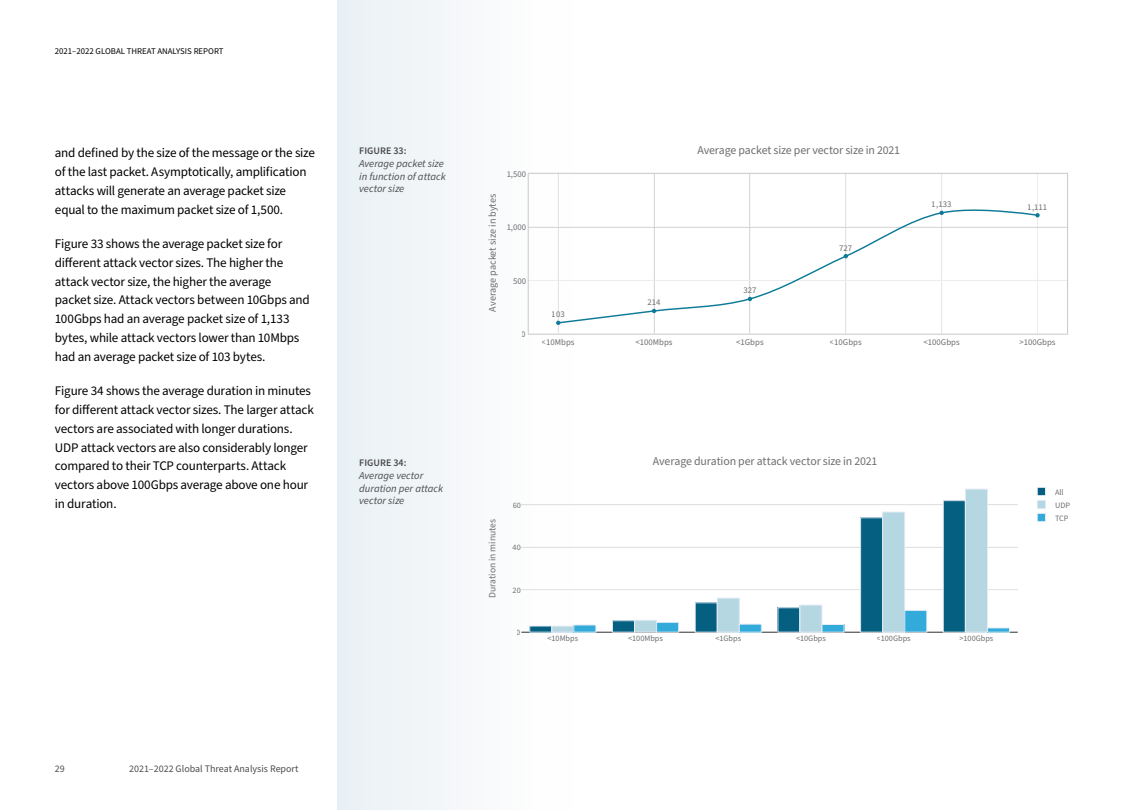
<style>
.page{position:relative;width:1125px;height:810px;background:#fff}
.page>*{position:absolute;margin:0;border:0;box-sizing:border-box;transform-origin:0 0}
.t1{font:13.12px/18.8px "Source Sans Pro";letter-spacing:-.015em;color:#000}
.t2{font:11.88px "Source Sans Pro";letter-spacing:-.015em;color:#6e6e70}
.t3{font:italic 10.62px/12.8px "Source Sans Pro";color:#4d4d4d}
.t4{font:10.25px "Source Sans Pro";letter-spacing:-.005em;color:#6d6e71}
.t5{font:10px "Source Sans Pro";color:#4d4d4d}
.t6{font:600 10px "Source Sans Pro";color:#4d4d4d}
.t7{font:9.62px "Source Sans Pro";color:#6d6e71}
.t8{font:8.75px "Source Sans Pro";color:#6d6e71}
.t9{font:8.75px "Source Sans Pro";color:#000}
.t10{font:8.25px/13px "Source Sans Pro";color:#6d6e71}
</style>
<div class="page">
<div style="left:338px;top:0;width:235px;height:810px;background:#f4f7f9"></div>
<div style="left:529px;top:174px;width:538px;height:160px;background:#fff"></div>
<hr style="left:558px;top:174px;width:1px;height:160px;background:#eee">
<hr style="left:654px;top:174px;width:1px;height:160px;background:#eee">
<hr style="left:750px;top:174px;width:1px;height:160px;background:#eee">
<hr style="left:845px;top:174px;width:1px;height:160px;background:#eee">
<hr style="left:941px;top:174px;width:1px;height:160px;background:#eee">
<hr style="left:1037px;top:174px;width:1px;height:160px;background:#eee">
<hr style="left:529px;top:280px;width:538px;height:1px;background:#eee">
<hr style="left:529px;top:227px;width:538px;height:1px;background:#eee">
<svg style="left:557px;top:207px;width:482px;height:117px"></svg>
<svg style="left:556px;top:321px;width:4px;height:4px"></svg>
<svg style="left:652px;top:309px;width:4px;height:4px"></svg>
<svg style="left:748px;top:297px;width:4px;height:4px"></svg>
<svg style="left:844px;top:254px;width:4px;height:4px"></svg>
<svg style="left:939px;top:211px;width:5px;height:4px"></svg>
<svg style="left:1035px;top:213px;width:5px;height:4px"></svg>
<hr style="left:528px;top:173px;width:540px;height:1px;background:#c7c8ca">
<hr style="left:528px;top:334px;width:540px;height:1px;background:#c7c8ca">
<hr style="left:1067px;top:174px;width:1px;height:160px;background:#c7c8ca">
<hr style="left:528px;top:174px;width:1px;height:160px;background:#c7c8ca">
<div style="left:521px;top:482px;width:497px;height:150px;background:#fff"></div>
<hr style="left:521px;top:589px;width:497px;height:1px;background:#eee">
<hr style="left:521px;top:547px;width:497px;height:1px;background:#eee">
<hr style="left:521px;top:504px;width:497px;height:1px;background:#eee">
<hr style="left:521px;top:632px;width:497px;height:1px;background:#444">
<div style="left:530px;top:626px;width:22px;height:6px;background:#045f80"></div>
<div style="left:612px;top:621px;width:22px;height:11px;background:#045f80"></div>
<div style="left:695px;top:603px;width:22px;height:29px;background:#045f80"></div>
<div style="left:778px;top:608px;width:22px;height:24px;background:#045f80"></div>
<div style="left:861px;top:518px;width:22px;height:114px;background:#045f80"></div>
<div style="left:860px;top:518px;width:23px;height:114px;border:1px solid #e5ecf6"></div>
<div style="left:943px;top:501px;width:22px;height:131px;background:#045f80"></div>
<div style="left:943px;top:500px;width:23px;height:132px;border:1px solid #e5ecf6"></div>
<div style="left:552px;top:626px;width:22px;height:6px;background:#b4d7e1"></div>
<div style="left:552px;top:626px;width:22px;height:6px;border:1px solid #e5ecf6"></div>
<div style="left:634px;top:620px;width:23px;height:12px;background:#b4d7e1"></div>
<div style="left:634px;top:620px;width:23px;height:12px;border:1px solid #e5ecf6"></div>
<div style="left:717px;top:598px;width:22px;height:34px;background:#b4d7e1"></div>
<div style="left:717px;top:598px;width:22px;height:34px;border:1px solid #e5ecf6"></div>
<div style="left:800px;top:605px;width:22px;height:27px;background:#b4d7e1"></div>
<div style="left:800px;top:605px;width:22px;height:27px;border:1px solid #e5ecf6"></div>
<div style="left:883px;top:512px;width:22px;height:120px;background:#b4d7e1"></div>
<div style="left:882px;top:512px;width:23px;height:120px;border:1px solid #e5ecf6"></div>
<div style="left:965px;top:489px;width:22px;height:143px;background:#b4d7e1"></div>
<div style="left:965px;top:489px;width:23px;height:143px;border:1px solid #e5ecf6"></div>
<div style="left:574px;top:625px;width:22px;height:7px;background:#32aada"></div>
<div style="left:657px;top:622px;width:22px;height:10px;background:#32aada"></div>
<div style="left:656px;top:622px;width:23px;height:10px;border:1px solid #e5ecf6"></div>
<div style="left:739px;top:624px;width:22px;height:8px;background:#32aada"></div>
<div style="left:739px;top:624px;width:23px;height:8px;border:1px solid #e5ecf6"></div>
<div style="left:822px;top:625px;width:22px;height:7px;background:#32aada"></div>
<div style="left:822px;top:624px;width:22px;height:8px;border:1px solid #e5ecf6"></div>
<div style="left:905px;top:610px;width:22px;height:22px;background:#32aada"></div>
<div style="left:905px;top:610px;width:22px;height:22px;border:1px solid #e5ecf6"></div>
<div style="left:1037px;top:487px;width:9px;height:9px;background:#045f80"></div>
<div style="left:1037px;top:487px;width:9px;height:9px;border:1px solid #e5ecf6"></div>
<div style="left:1037px;top:500px;width:9px;height:9px;background:#b4d7e1"></div>
<div style="left:1037px;top:500px;width:9px;height:9px;border:1px solid #e5ecf6"></div>
<div style="left:1037px;top:513px;width:9px;height:9px;background:#32aada"></div>
<div style="left:1037px;top:513px;width:9px;height:9px;border:1px solid #e5ecf6"></div>
<p class="t9" style="left:55px;top:45px;width:170px">2021–2022 GLOBAL THREAT ANALYSIS REPORT</p>
<p class="t1" style="left:55px;top:144px;width:262px">and defined by the size of the message or the size of the last packet. Asymptotically, amplification attacks will generate an average packet size equal to the maximum packet size of 1,500.</p>
<p class="t1" style="left:55px;top:235px;width:256px">Figure 33 shows the average packet size for different attack vector sizes. The higher the attack vector size, the higher the average packet size. Attack vectors between 10Gbps and 100Gbps had an average packet size of 1,133 bytes, while attack vectors lower than 10Mbps had an average packet size of 103 bytes.</p>
<p class="t1" style="left:55px;top:382px;width:260px">Figure 34 shows the average duration in minutes for different attack vector sizes. The larger attack vectors are associated with longer durations.<br>UDP attack vectors are also considerably longer compared to their TCP counterparts. Attack vectors above 100Gbps average above one hour in duration.</p>
<p class="t6" style="left:359px;top:144px;width:49px">FIGURE 33:</p>
<p class="t3" style="left:359px;top:157px;width:88px">Average packet size in function of attack vector size</p>
<p class="t4" style="left:486px;top:312px;width:119px;rotate:-90deg">Average packet size in bytes</p>
<p class="t8" style="left:507px;top:168px;width:21px">1,500</p>
<p class="t8" style="left:507px;top:221px;width:21px">1,000</p>
<p class="t8" style="left:513px;top:275px;width:15px">500</p>
<p class="t8" style="left:522px;top:328px;width:6px">0</p>
<p class="t8" style="left:552px;top:308px;width:15px">103</p>
<p class="t8" style="left:648px;top:297px;width:15px">214</p>
<p class="t2" style="left:697px;top:142px;width:204px">Average packet size per vector size in 2021</p>
<p class="t8" style="left:743px;top:285px;width:15px">327</p>
<p class="t8" style="left:839px;top:242px;width:15px">727</p>
<p class="t8" style="left:932px;top:198px;width:21px">1,133</p>
<p class="t8" style="left:1028px;top:201px;width:21px">1,111</p>
<p class="t8" style="left:542px;top:336px;width:34px">&lt;10Mbps</p>
<p class="t8" style="left:636px;top:336px;width:39px">&lt;100Mbps</p>
<p class="t8" style="left:736px;top:336px;width:29px">&lt;1Gbps</p>
<p class="t8" style="left:830px;top:336px;width:33px">&lt;10Gbps</p>
<p class="t8" style="left:924px;top:336px;width:38px">&lt;100Gbps</p>
<p class="t8" style="left:1019px;top:336px;width:38px">&gt;100Gbps</p>
<p class="t6" style="left:359px;top:456px;width:49px">FIGURE 34:</p>
<p class="t3" style="left:359px;top:469px;width:86px">Average vector duration per attack vector size</p>
<p class="t7" style="left:486px;top:598px;width:81px;rotate:-90deg">Duration in minutes</p>
<p class="t10" style="left:513px;top:499px;width:10px">60</p>
<p class="t10" style="left:513px;top:541px;width:10px">40</p>
<p class="t10" style="left:513px;top:584px;width:10px">20</p>
<p class="t10" style="left:517px;top:626px;width:6px">0</p>
<p class="t2" style="left:653px;top:453px;width:226px">Average duration per attack vector size in 2021</p>
<p class="t10" style="left:547px;top:632px;width:32px">&lt;10Mbps</p>
<p class="t10" style="left:628px;top:632px;width:36px">&lt;100Mbps</p>
<p class="t10" style="left:715px;top:632px;width:27px">&lt;1Gbps</p>
<p class="t10" style="left:796px;top:632px;width:31px">&lt;10Gbps</p>
<p class="t10" style="left:877px;top:632px;width:35px">&lt;100Gbps</p>
<p class="t10" style="left:959px;top:632px;width:35px">&gt;100Gbps</p>
<p class="t10" style="left:1055px;top:486px;width:17px">All<br>UDP<br>TCP</p>
<p class="t5" style="left:55px;top:762px;width:11px">29</p>
<p class="t5" style="left:129px;top:762px;width:171px">2021–2022 Global Threat Analysis Report</p>
</div>
